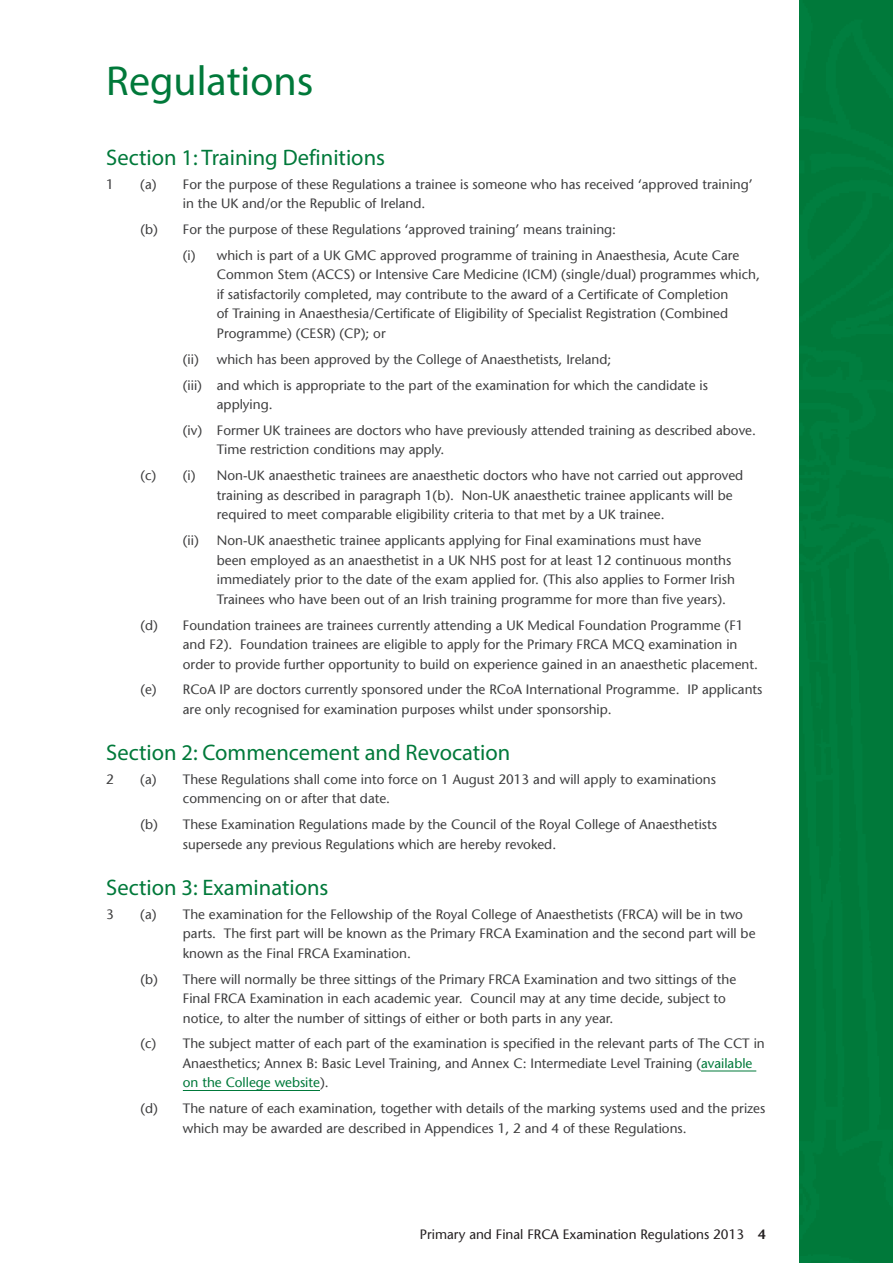
<style>
.page{position:relative;width:893px;height:1263px;background:#fff}
.page>*{position:absolute;margin:0;border:0;box-sizing:border-box;transform-origin:0 0}
.t1{font:42px "Myriad Pro";color:#00793a}
.t2{font:22.5px "Myriad Pro";color:#00793a}
.t3{font:13.5px/19.5px "Stone Sans LT";color:#3e3e3f}
.t4{font:13.5px "Stone Sans LT";color:#231f20}
.s1{color:#00793a}
.s2{font-weight:600}
</style>
<div class="page">
<div style="left:799px;top:0;width:94px;height:1263px;background:#00793a"></div>
<hr style="left:701px;top:1071px;width:55px;height:1px;background:#00793a">
<hr style="left:183px;top:1090px;width:137px;height:1px;background:#00793a">
<h1 class="t1" style="left:106px;top:55px;width:209px">Regulations</h1>
<h2 class="t2" style="left:106px;top:143px;width:280px">Section 1: Training Definitions</h2>
<p class="t3" style="left:106px;top:174px;width:9px">1</p>
<p class="t3" style="left:183px;top:174px;width:571px;text-indent:-43px">(a) For the purpose of these Regulations a trainee is someone who has received ‘approved training’ in the UK and/or the Republic of Ireland.</p>
<p class="t3" style="left:183px;top:216px;width:558px;line-height:26px;text-indent:-43px">(b) For the purpose of these Regulations ‘approved training’ means training:<br>(i) which is part of a UK GMC approved programme of training in Anaesthesia, Acute Care</p>
<p class="t3" style="left:217px;top:265px;width:545px">Common Stem (ACCS) or Intensive Care Medicine (ICM) (single/dual) programmes which, if satisfactorily completed, may contribute to the award of a Certificate of Completion<br>of Training in Anaesthesia/Certificate of Eligibility of Specialist Registration (Combined Programme) (CESR) (CP); or</p>
<p class="t3" style="left:183px;top:346px;width:527px;line-height:26px">(ii) which has been approved by the College of Anaesthetists, Ireland;<br>(iii) and which is appropriate to the part of the examination for which the candidate is</p>
<p class="t3" style="left:183px;top:391px;width:575px;line-height:26px;text-indent:34px">applying.<br>(iv) Former UK trainees are doctors who have previously attended training as described above.</p>
<p class="t3" style="left:217px;top:440px;width:229px">Time restriction conditions may apply.</p>
<p class="t3" style="left:140px;top:466px;width:57px">(c) (i)</p>
<p class="t3" style="left:217px;top:466px;width:528px">Non-UK anaesthetic trainees are anaesthetic doctors who have not carried out approved training as described in paragraph 1(b). Non-UK anaesthetic trainee applicants will be required to meet comparable eligibility criteria to that met by a UK trainee.</p>
<p class="t3" style="left:217px;top:531px;width:519px;text-indent:-34px">(ii) Non-UK anaesthetic trainee applicants applying for Final examinations must have<br>been employed as an anaesthetist in a UK NHS post for at least 12 continuous months immediately prior to the date of the exam applied for. (This also applies to Former Irish Trainees who have been out of an Irish training programme for more than five years).</p>
<p class="t3" style="left:183px;top:615px;width:577px;text-indent:-43px">(d) Foundation trainees are trainees currently attending a UK Medical Foundation Programme (F1 and F2). Foundation trainees are eligible to apply for the Primary FRCA MCQ examination in order to provide further opportunity to build on experience gained in an anaesthetic placement.</p>
<p class="t3" style="left:183px;top:680px;width:581px;text-indent:-43px">(e) RCoA IP are doctors currently sponsored under the RCoA International Programme. IP applicants are only recognised for examination purposes whilst under sponsorship.</p>
<h2 class="t2" style="left:106px;top:739px;width:406px">Section 2: Commencement and Revocation</h2>
<p class="t3" style="left:106px;top:769px;width:9px">2</p>
<p class="t3" style="left:183px;top:769px;width:535px;text-indent:-43px">(a) These Regulations shall come into force on 1 August 2013 and will apply to examinations commencing on or after that date.</p>
<p class="t3" style="left:183px;top:815px;width:536px;text-indent:-43px">(b) These Examination Regulations made by the Council of the Royal College of Anaesthetists supersede any previous Regulations which are hereby revoked.</p>
<h2 class="t2" style="left:106px;top:873px;width:224px">Section 3: Examinations</h2>
<p class="t3" style="left:106px;top:904px;width:9px">3</p>
<p class="t3" style="left:183px;top:904px;width:574px;text-indent:-43px">(a) The examination for the Fellowship of the Royal College of Anaesthetists (FRCA) will be in two parts. The first part will be known as the Primary FRCA Examination and the second part will be known as the Final FRCA Examination.</p>
<p class="t3" style="left:183px;top:969px;width:555px;text-indent:-43px">(b) There will normally be three sittings of the Primary FRCA Examination and two sittings of the<br>Final FRCA Examination in each academic year. Council may at any time decide, subject to notice, to alter the number of sittings of either or both parts in any year.</p>
<p class="t3" style="left:183px;top:1034px;width:583px;text-indent:-43px">(c) The subject matter of each part of the examination is specified in the relevant parts of The CCT in<br>Anaesthetics; Annex B: Basic Level Training, and Annex C: Intermediate Level Training (<span class="s1">available on the College website</span>).</p>
<p class="t3" style="left:183px;top:1099px;width:584px;text-indent:-43px">(d) The nature of each examination, together with details of the marking systems used and the prizes which may be awarded are described in Appendices 1, 2 and 4 of these Regulations.</p>
<p class="t4" style="left:420px;top:1226px;width:347px">Primary and Final FRCA Examination Regulations 2013 <span class="s2">4</span></p>
</div>
